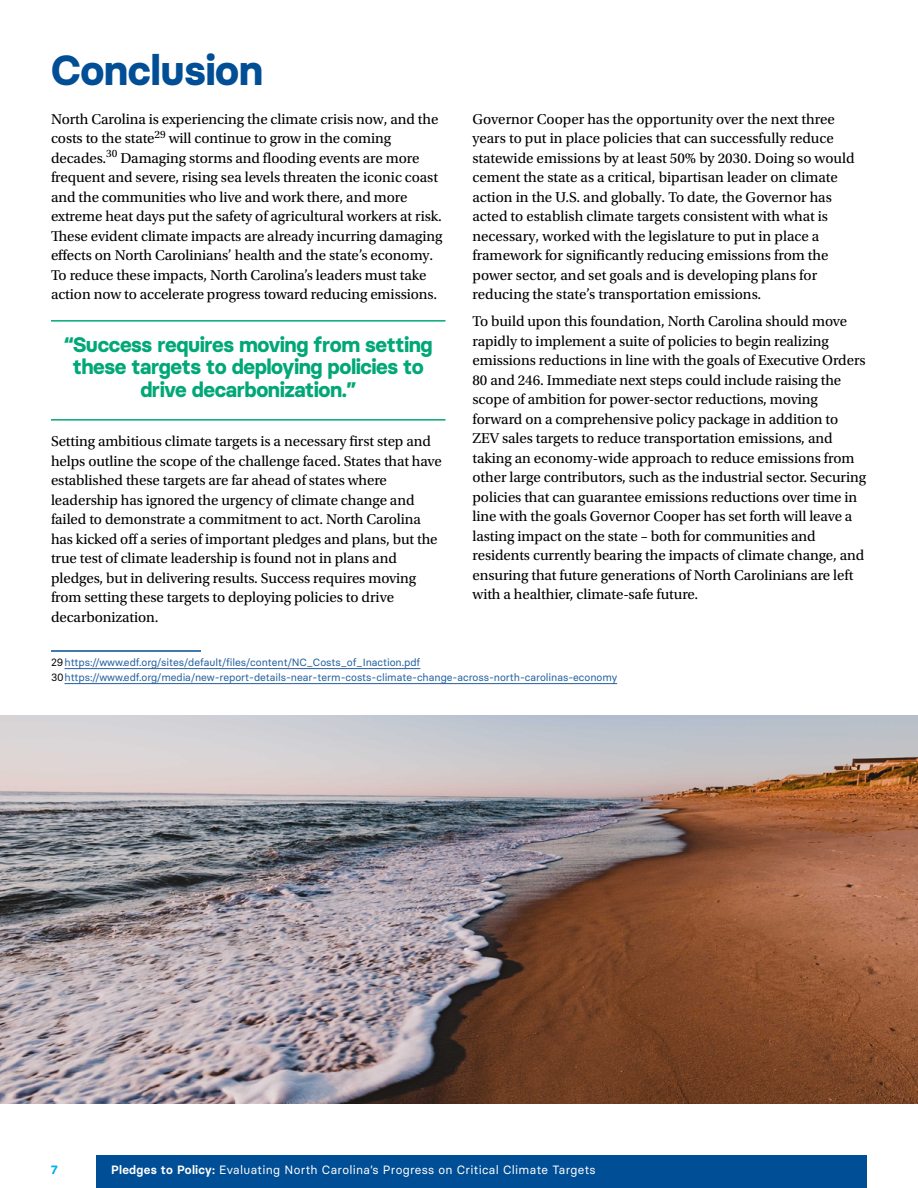
<style>
.page{position:relative;width:918px;height:1188px;background:#fff}
.page>*{position:absolute;margin:0;border:0;box-sizing:border-box;transform-origin:0 0}
.t1{font:700 42px "Basier Circle";letter-spacing:-.01em;color:#004e95}
.t2{font:700 21px/22.5px "Basier Circle";letter-spacing:-.02em;color:#00a777;text-align:center}
.t3{font:15px/19.5px "Utopia Std";letter-spacing:-.005em;color:#000}
.t4{font:12px "Basier Circle";letter-spacing:.025em;color:#fff}
.t5{font:700 12px "Basier Circle";color:#00aeef}
.t6{font:10.5px/15px "Basier Circle";letter-spacing:-.005em;color:#215e9e}
.s1{color:#000}
.s2{font-weight:600}
</style>
<div class="page">
<hr style="left:51px;top:650px;width:150px;height:2px;background:#004e95">
<hr style="left:64px;top:668px;width:356px;height:1px;background:#215e9e">
<hr style="left:64px;top:683px;width:553px;height:1px;background:#215e9e">
<hr style="left:51px;top:320px;width:395px;height:2px;background:#00a777">
<hr style="left:51px;top:419px;width:395px;height:2px;background:#00a777">
<img style="left:0;top:716px;width:918px;height:387px">
<div style="left:96px;top:1156px;width:771px;height:32px;background:#004e95"></div>
<h1 class="t1" style="left:51px;top:44px;width:214px">Conclusion</h1>
<p class="t3" style="left:51px;top:109px;width:393px">North Carolina is experiencing the climate crisis now, and the costs to the state<sup>29</sup> will continue to grow in the coming decades.<sup>30</sup> Damaging storms and flooding events are more frequent and severe, rising sea levels threaten the iconic coast and the communities who live and work there, and more extreme heat days put the safety of agricultural workers at risk.<br>These evident climate impacts are already incurring damaging effects on North Carolinians’ health and the state’s economy.<br>To reduce these impacts, North Carolina’s leaders must take action now to accelerate progress toward reducing emissions.</p>
<h2 class="t2" style="left:64px;top:333px;width:370px">“Success requires moving from setting these targets to deploying policies to drive decarbonization.”</h2>
<p class="t3" style="left:51px;top:432px;width:392px">Setting ambitious climate targets is a necessary first step and helps outline the scope of the challenge faced. States that have established these targets are far ahead of states where leadership has ignored the urgency of climate change and failed to demonstrate a commitment to act. North Carolina has kicked off a series of important pledges and plans, but the true test of climate leadership is found not in plans and pledges, but in delivering results. Success requires moving from setting these targets to deploying policies to drive decarbonization.</p>
<p class="t3" style="left:472px;top:109px;width:384px">Governor Cooper has the opportunity over the next three years to put in place policies that can successfully reduce statewide emissions by at least 50% by 2030. Doing so would cement the state as a critical, bipartisan leader on climate action in the U.S. and globally. To date, the Governor has acted to establish climate targets consistent with what is necessary, worked with the legislature to put in place a framework for significantly reducing emissions from the power sector, and set goals and is developing plans for reducing the state’s transportation emissions.</p>
<p class="t3" style="left:472px;top:312px;width:395px">To build upon this foundation, North Carolina should move rapidly to implement a suite of policies to begin realizing emissions reductions in line with the goals of Executive Orders 80 and 246. Immediate next steps could include raising the scope of ambition for power-sector reductions, moving forward on a comprehensive policy package in addition to ZEV sales targets to reduce transportation emissions, and taking an economy-wide approach to reduce emissions from other large contributors, such as the industrial sector. Securing policies that can guarantee emissions reductions over time in line with the goals Governor Cooper has set forth will leave a lasting impact on the state – both for communities and residents currently bearing the impacts of climate change, and ensuring that future generations of North Carolinians are left with a healthier, climate-safe future.</p>
<p class="t6" style="left:51px;top:655px;width:568px"><span class="s1">29</span>https://www.edf.org/sites/default/files/content/NC_Costs_of_Inaction.pdf<br><span class="s1">30</span>https://www.edf.org/media/new-report-details-near-term-costs-climate-change-across-north-carolinas-economy</p>
<p class="t5" style="left:51px;top:1162px;width:8px">7</p>
<p class="t4" style="left:111px;top:1162px;width:486px"><span class="s2">Pledges to Policy:</span> Evaluating North Carolina’s Progress on Critical Climate Targets</p>
</div>
